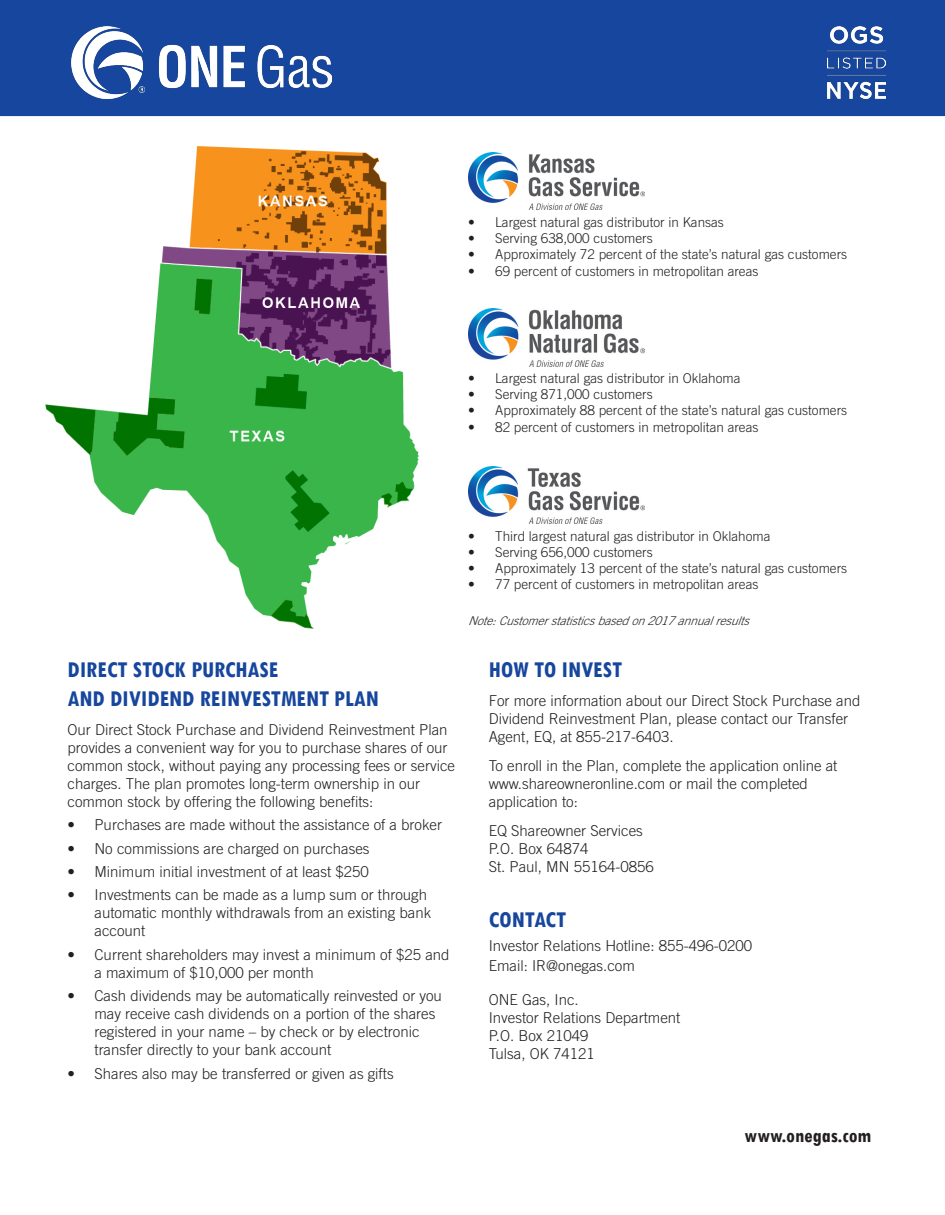
<style>
.page{position:relative;width:945px;height:1215px;background:#fff}
.page>*{position:absolute;margin:0;border:0;box-sizing:border-box;transform-origin:0 0}
.t1{font:700 condensed 24px "Tw Cen";color:#16469d}
.t2{font:700 condensed 21px "Tw Cen";color:#231f20}
.t3{font:300 15px/18px "Trade Gothic";color:#231f20}
.t4{font:300 13.5px "Trade Gothic";color:#231f20}
.t5{font:italic 300 12px "Trade Gothic";color:#231f20}
</style>
<div class="page">
<img style="left:45px;top:146px;width:374px;height:483px">
<div style="left:0;top:0;width:945px;height:116px;background:#16469d"></div>
<img style="left:72px;top:27px;width:259px;height:72px">
<img style="left:828px;top:27px;width:58px;height:72px">
<img style="left:468px;top:153px;width:177px;height:57px">
<img style="left:468px;top:309px;width:177px;height:57px">
<img style="left:468px;top:466px;width:177px;height:57px">
<p class="t4" style="left:468px;top:214px;width:257px">• Largest natural gas distributor in Kansas</p>
<p class="t4" style="left:468px;top:230px;width:186px">• Serving 638,000 customers</p>
<p class="t4" style="left:468px;top:247px;width:381px">• Approximately 72 percent of the state’s natural gas customers</p>
<p class="t4" style="left:468px;top:263px;width:292px">• 69 percent of customers in metropolitan areas</p>
<p class="t4" style="left:468px;top:370px;width:274px">• Largest natural gas distributor in Oklahoma</p>
<p class="t4" style="left:468px;top:386px;width:186px">• Serving 871,000 customers</p>
<p class="t4" style="left:468px;top:403px;width:381px">• Approximately 88 percent of the state’s natural gas customers</p>
<p class="t4" style="left:468px;top:419px;width:292px">• 82 percent of customers in metropolitan areas</p>
<p class="t4" style="left:468px;top:528px;width:304px">• Third largest natural gas distributor in Oklahoma</p>
<p class="t4" style="left:468px;top:544px;width:186px">• Serving 656,000 customers</p>
<p class="t4" style="left:468px;top:560px;width:381px">• Approximately 13 percent of the state’s natural gas customers</p>
<p class="t4" style="left:468px;top:576px;width:292px">• 77 percent of customers in metropolitan areas</p>
<p class="t5" style="left:468px;top:614px;width:287px">Note:Customerstatisticsbasedon2017annualresults</p>
<p class="t1" style="left:68px;top:655px;width:212px">DIRECT STOCK PURCHASE</p>
<p class="t1" style="left:68px;top:684px;width:313px">AND DIVIDEND REINVESTMENT PLAN</p>
<p class="t3" style="left:68px;top:720px;width:389px">Our Direct Stock Purchase and Dividend Reinvestment Plan provides a convenient way for you to purchase shares of our common stock, without paying any processing fees or service charges. The plan promotes long-term ownership in our common stock by offering the following benefits:</p>
<p class="t3" style="left:68px;top:816px;width:376px">• Purchases are made without the assistance of a broker</p>
<p class="t3" style="left:68px;top:839px;width:303px">• No commissions are charged on purchases</p>
<p class="t3" style="left:68px;top:862px;width:303px">• Minimum initial investment of at least $250</p>
<p class="t3" style="left:94px;top:886px;width:338px;text-indent:-27px">• Investments can be made as a lump sum or through automatic monthly withdrawals from an existing bank account</p>
<p class="t3" style="left:94px;top:945px;width:357px;text-indent:-27px">• Current shareholders may invest a minimum of $25 and a maximum of $10,000 per month</p>
<p class="t3" style="left:94px;top:987px;width:349px;text-indent:-27px">• Cash dividends may be automatically reinvested or you may receive cash dividends on a portion of the shares registered in your name – by check or by electronic transfer directly to your bank account</p>
<p class="t3" style="left:68px;top:1064px;width:328px">• Shares also may be transferred or given as gifts</p>
<p class="t1" style="left:489px;top:655px;width:135px">HOW TO INVEST</p>
<p class="t3" style="left:489px;top:691px;width:373px">For more information about our Direct Stock Purchase and<br>Dividend Reinvestment Plan, please contact our Transfer<br>Agent, EQ, at 855-217-6403.</p>
<p class="t3" style="left:489px;top:756px;width:350px">To enroll in the Plan, complete the application online at www.shareowneronline.com or mail the completed application to:</p>
<p class="t3" style="left:489px;top:821px;width:156px">EQ Shareowner Services</p>
<p class="t3" style="left:489px;top:839px;width:101px">P.O. Box 64874</p>
<p class="t3" style="left:489px;top:857px;width:167px">St. Paul, MN 55164-0856</p>
<p class="t1" style="left:489px;top:905px;width:79px">CONTACT</p>
<p class="t3" style="left:489px;top:936px;width:265px">Investor Relations Hotline: 855-496-0200</p>
<p class="t3" style="left:489px;top:956px;width:148px">Email: IR@onegas.com</p>
<p class="t3" style="left:489px;top:991px;width:92px">ONE Gas, Inc.</p>
<p class="t3" style="left:489px;top:1009px;width:193px">Investor Relations Department</p>
<p class="t3" style="left:489px;top:1027px;width:101px">P.O. Box 21049</p>
<p class="t3" style="left:489px;top:1045px;width:108px">Tulsa, OK 74121</p>
<p class="t2" style="left:745px;top:1123px;width:128px">www.onegas.com</p>
</div>
